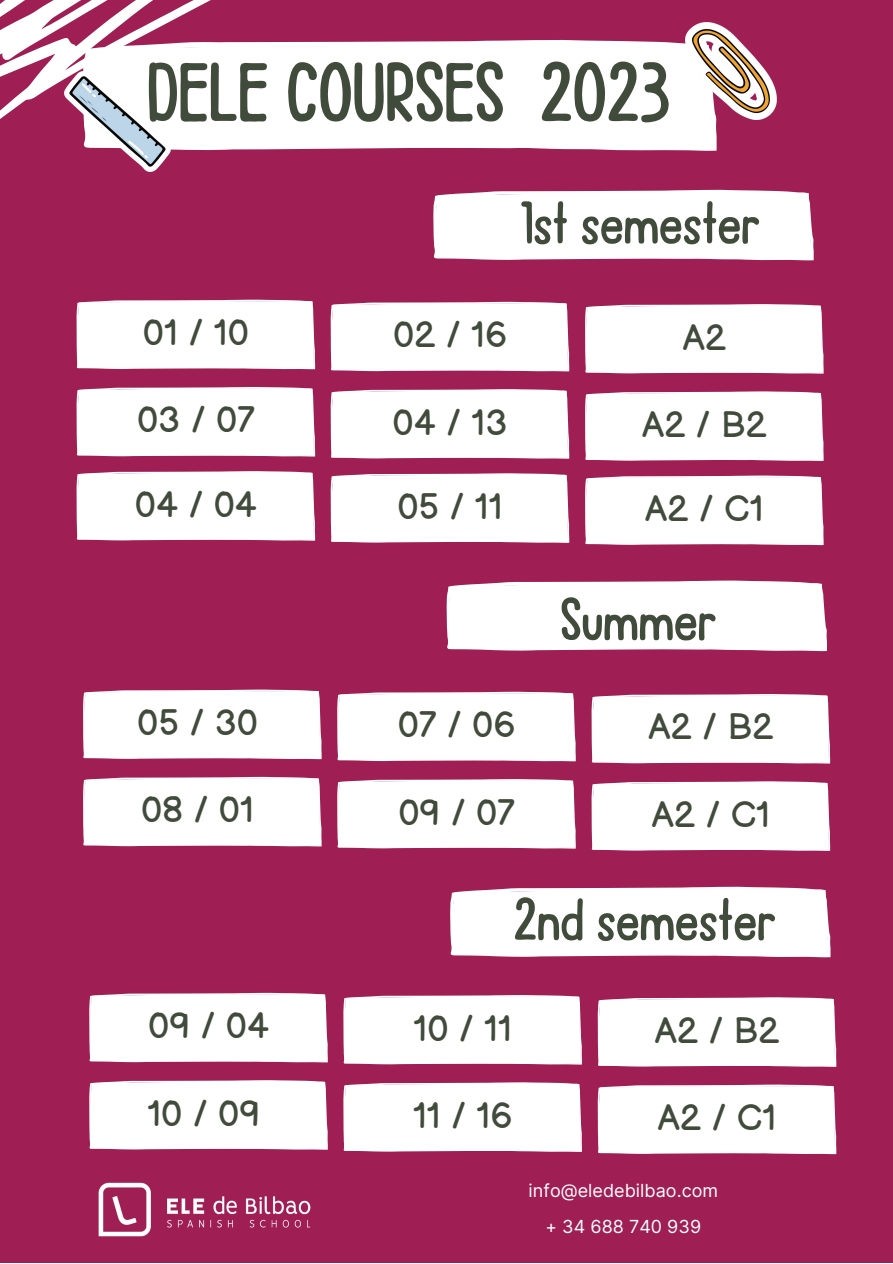
<style>
.page{position:relative;width:893px;height:1264px;background:#fff}
.page>*{position:absolute;margin:0;border:0;box-sizing:border-box;transform-origin:0 0}
.t1{font:88.35px "Ballpoint";color:#414b3b}
.t2{font:63px "Ballpoint";color:#414b3b}
.t3{font:36px "Balsamiq Sans";color:#414b3b}
.t4{font:18px/36px "Inter";color:#fff;text-align:center}
</style>
<div class="page">
<div style="left:0;top:0;width:892px;height:1262px;background:#9f1e54"></div>
<svg style="left:0;top:0;width:211px;height:119px"></svg>
<div style="left:83px;top:40px;width:633px;height:111px;background:#fff"></div>
<img style="left:65px;top:71px;width:106px;height:100px">
<img style="left:685px;top:23px;width:91px;height:96px">
<div style="left:433px;top:190px;width:380px;height:70px;background:#fff"></div>
<div style="left:77px;top:300px;width:238px;height:69px;background:#fff"></div>
<div style="left:331px;top:302px;width:238px;height:69px;background:#fff"></div>
<div style="left:585px;top:304px;width:238px;height:70px;background:#fff"></div>
<div style="left:77px;top:387px;width:238px;height:69px;background:#fff"></div>
<div style="left:77px;top:471px;width:238px;height:69px;background:#fff"></div>
<div style="left:331px;top:389px;width:238px;height:70px;background:#fff"></div>
<div style="left:331px;top:473px;width:238px;height:70px;background:#fff"></div>
<div style="left:585px;top:391px;width:238px;height:70px;background:#fff"></div>
<div style="left:585px;top:475px;width:238px;height:70px;background:#fff"></div>
<div style="left:450px;top:886px;width:380px;height:71px;background:#fff"></div>
<div style="left:89px;top:992px;width:239px;height:70px;background:#fff"></div>
<div style="left:343px;top:995px;width:239px;height:69px;background:#fff"></div>
<div style="left:597px;top:997px;width:239px;height:69px;background:#fff"></div>
<div style="left:89px;top:1080px;width:239px;height:69px;background:#fff"></div>
<div style="left:343px;top:1082px;width:239px;height:69px;background:#fff"></div>
<div style="left:597px;top:1084px;width:239px;height:70px;background:#fff"></div>
<div style="left:446px;top:580px;width:380px;height:71px;background:#fff"></div>
<div style="left:83px;top:689px;width:238px;height:70px;background:#fff"></div>
<div style="left:337px;top:691px;width:238px;height:70px;background:#fff"></div>
<div style="left:591px;top:694px;width:239px;height:69px;background:#fff"></div>
<div style="left:83px;top:777px;width:238px;height:69px;background:#fff"></div>
<div style="left:337px;top:779px;width:238px;height:69px;background:#fff"></div>
<div style="left:591px;top:781px;width:239px;height:70px;background:#fff"></div>
<img style="left:98px;top:1182px;width:213px;height:55px">
<h1 class="t1" style="left:147px;top:50px;width:524px">DELE COURSES 2023</h1>
<h2 class="t2" style="left:520px;top:192px;width:242px">1st semester</h2>
<p class="t3" style="left:143px;top:313px;width:107px">01 / 10</p>
<p class="t3" style="left:393px;top:315px;width:115px">02 / 16</p>
<p class="t3" style="left:682px;top:317px;width:45px">A2</p>
<p class="t3" style="left:137px;top:400px;width:119px">03 / 07</p>
<p class="t3" style="left:135px;top:484px;width:123px">04 / 04</p>
<p class="t3" style="left:392px;top:402px;width:116px">04 / 13</p>
<p class="t3" style="left:397px;top:486px;width:107px">05 / 11</p>
<p class="t3" style="left:642px;top:404px;width:126px">A2 / B2</p>
<p class="t3" style="left:645px;top:488px;width:120px">A2 / C1</p>
<h2 class="t2" style="left:560px;top:589px;width:158px">Summer</h2>
<p class="t3" style="left:137px;top:702px;width:122px">05 / 30</p>
<p class="t3" style="left:397px;top:704px;width:119px">07 / 06</p>
<p class="t3" style="left:648px;top:707px;width:126px">A2 / B2</p>
<p class="t3" style="left:141px;top:790px;width:114px">08 / 01</p>
<p class="t3" style="left:398px;top:792px;width:118px">09 / 07</p>
<p class="t3" style="left:651px;top:794px;width:120px">A2 / C1</p>
<h2 class="t2" style="left:513px;top:889px;width:264px">2nd semester</h2>
<p class="t3" style="left:148px;top:1005px;width:122px">09 / 04</p>
<p class="t3" style="left:413px;top:1008px;width:100px">10 / 11</p>
<p class="t3" style="left:654px;top:1010px;width:126px">A2 / B2</p>
<p class="t3" style="left:147px;top:1093px;width:114px">10 / 09</p>
<p class="t3" style="left:413px;top:1095px;width:101px">11 / 16</p>
<p class="t3" style="left:658px;top:1097px;width:120px">A2 / C1</p>
<p class="t4" style="left:528px;top:1172px;width:191px">info@eledebilbao.com + 34 688 740 939</p>
</div>
